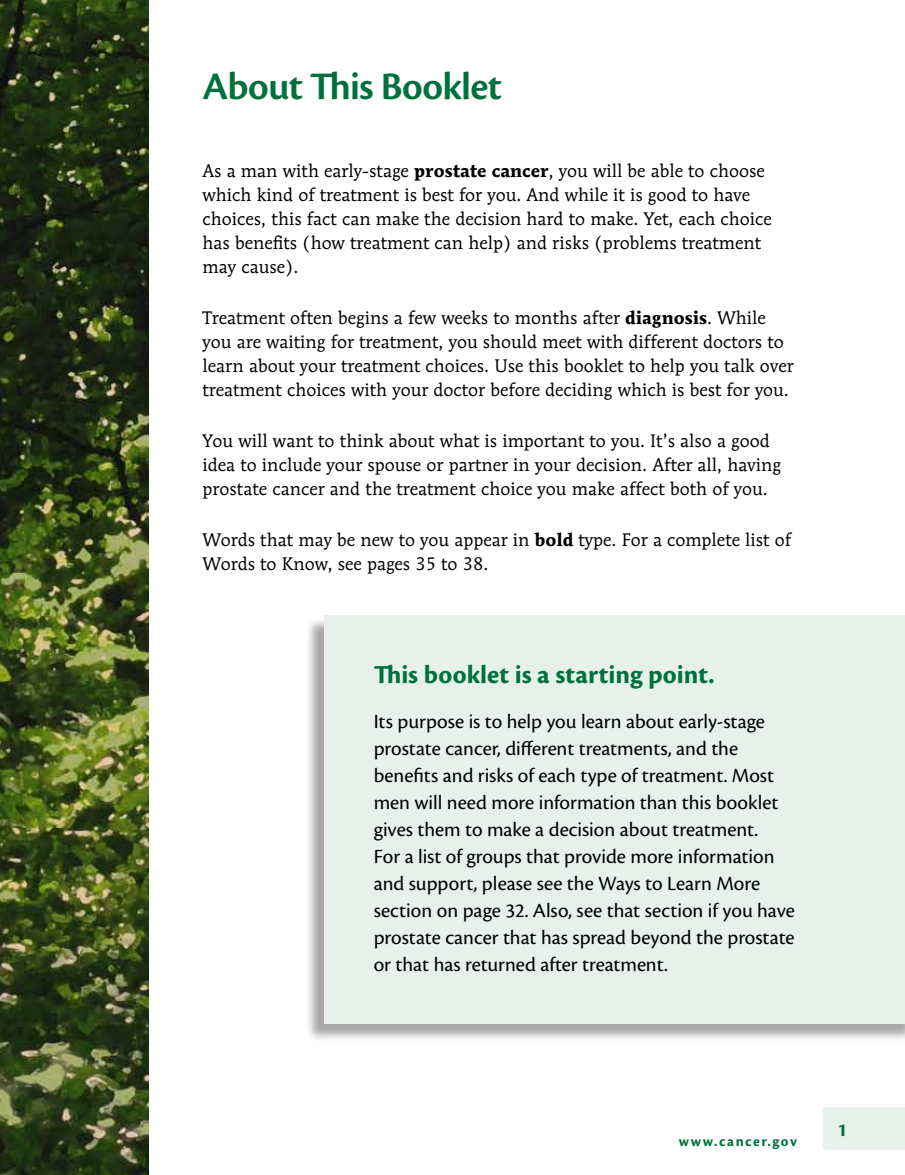
<style>
.page{position:relative;width:905px;height:1175px;background:#fff}
.page>*{position:absolute;margin:0;border:0;box-sizing:border-box;transform-origin:0 0}
.t1{font:600 40.5px "Cronos Pro";letter-spacing:-.015em;color:#00703c}
.t2{font:700 27px "Cronos Pro";letter-spacing:.005em;color:#00703c}
.t3{font:21px/27px "Cronos Pro";color:#000}
.t4{font:700 19.5px "Cronos Pro";color:#00703c}
.t5{font:18px/24px "Mendoza Roman Std";color:#000}
.t6{font:700 15px "Cronos Pro";letter-spacing:.105em;color:#00703c}
.s1{font-weight:700}
</style>
<div class="page">
<div style="left:824px;top:1107px;width:80px;height:42px;background:#e6f1ec"></div>
<div style="left:305px;top:617px;width:599px;height:425px;background:#000;opacity:.35"></div>
<div style="left:324px;top:615px;width:580px;height:408px;background:#e6f1ec"></div>
<img style="left:0;top:0;width:148px;height:1174px">
<h1 class="t1" style="left:202px;top:63px;width:301px">About This Booklet</h1>
<p class="t5" style="left:202px;top:159px;width:570px">As a man with early-stage <span class="s1">prostate cancer</span>, you will be able to choose which kind of treatment is best for you. And while it is good to have choices, this fact can make the decision hard to make. Yet, each choice has benefits (how treatment can help) and risks (problems treatment may cause).</p>
<p class="t5" style="left:202px;top:306px;width:592px">Treatment often begins a few weeks to months after <span class="s1">diagnosis</span>. While you are waiting for treatment, you should meet with different doctors to learn about your treatment choices. Use this booklet to help you talk over treatment choices with your doctor before deciding which is best for you.</p>
<p class="t5" style="left:202px;top:429px;width:580px">You will want to think about what is important to you. It’s also a good idea to include your spouse or partner in your decision. After all, having prostate cancer and the treatment choice you make affect both of you.</p>
<p class="t5" style="left:202px;top:528px;width:590px">Words that may be new to you appear in <span class="s1">bold</span> type. For a complete list of<br>Words to Know, see pages 35 to 38.</p>
<h2 class="t2" style="left:374px;top:658px;width:342px">This booklet is a starting point.</h2>
<p class="t3" style="left:374px;top:707px;width:422px">Its purpose is to help you learn about early-stage prostate cancer, different treatments, and the benefits and risks of each type of treatment. Most men will need more information than this booklet gives them to make a decision about treatment.<br>For a list of groups that provide more information and support, please see the Ways to Learn More section on page 32. Also, see that section if you have prostate cancer that has spread beyond the prostate or that has returned after treatment.</p>
<p class="t6" style="left:678px;top:1132px;width:120px">www.cancer.gov</p>
<p class="t4" style="left:837px;top:1118px;width:11px">1</p>
</div>
